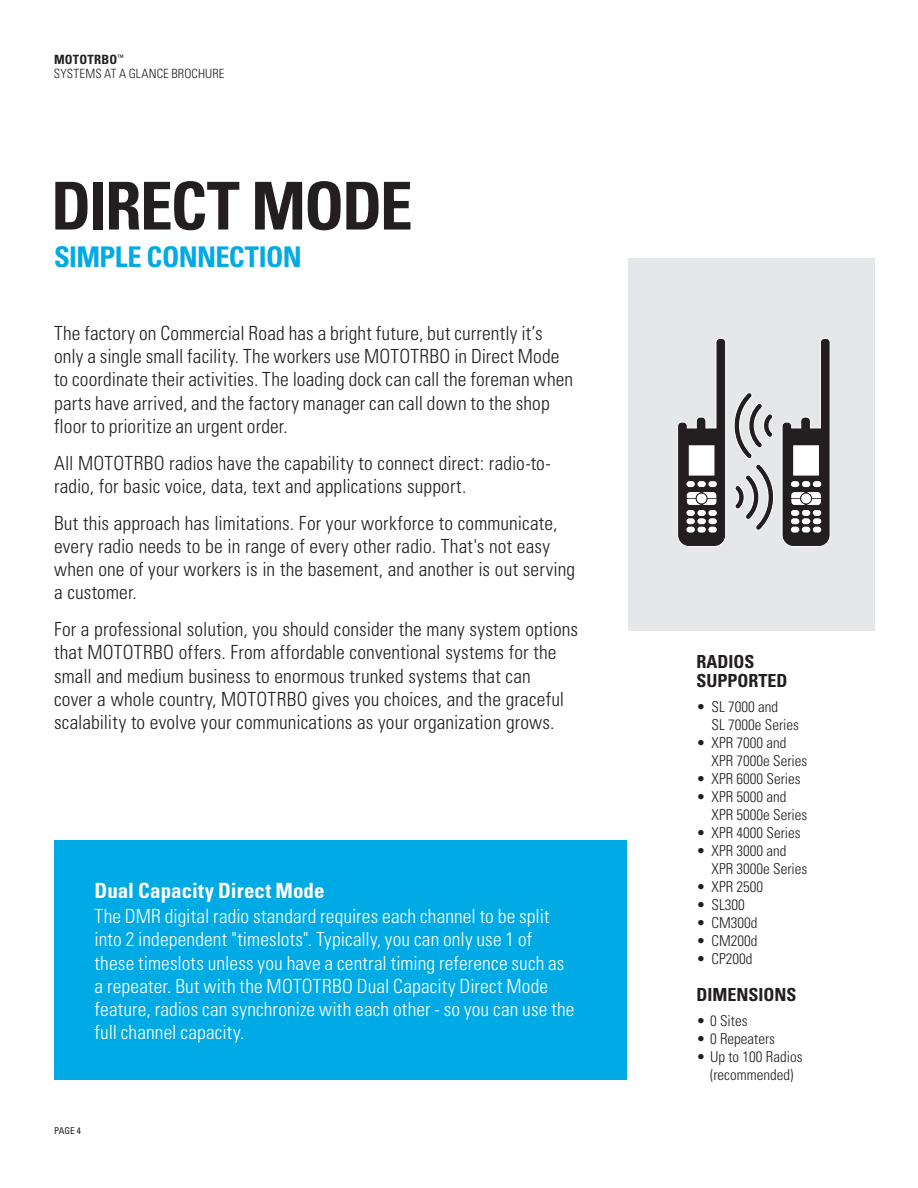
<style>
.page{position:relative;width:918px;height:1188px;background:#fff}
.page>*{position:absolute;margin:0;border:0;box-sizing:border-box;transform-origin:0 0}
.t1{font:700 condensed 66px "Univers";letter-spacing:-.035em;color:#231f20}
.t2{font:700 condensed 28.5px "Univers";letter-spacing:-.025em;color:#00aae4}
.t3{font:700 condensed 21px "Univers";letter-spacing:.005em;color:#fff}
.t4{font:300 condensed 19.5px/23.2px "Univers";letter-spacing:.01em;color:#231f20}
.t5{font:300 condensed 19.5px/23.2px "Univers";letter-spacing:.01em;color:#fff}
.t6{font:700 condensed 18px/19.5px "Univers";color:#231f20}
.t7{font:300 condensed 15px/18px "Univers";color:#231f20}
.t8{font:300 condensed 12.75px/14.2px "Univers";letter-spacing:.01em;color:#231f20}
.t9{font:condensed 9.3px "Univers";color:#231f20}
.s1{font-weight:700}
</style>
<div class="page">
<div style="left:628px;top:258px;width:247px;height:373px;background:#e6e7e9"></div>
<div style="left:54px;top:840px;width:572px;height:240px;background:#00aae4"></div>
<svg style="left:677px;top:338px;width:153px;height:209px"></svg>
<p class="t8" style="left:54px;top:53px;width:172px"><span class="s1">MOTOTRBO</span><sup>™<br></sup>SYSTEMS AT A GLANCE BROCHURE</p>
<h1 class="t1" style="left:51px;top:166px;width:363px">DIRECT MODE</h1>
<h2 class="t2" style="left:54px;top:240px;width:249px">SIMPLE CONNECTION</h2>
<p class="t4" style="left:54px;top:321px;width:521px">The factory on Commercial Road has a bright future, but currently it’s only a single small facility. The workers use MOTOTRBO in Direct Mode to coordinate their activities. The loading dock can call the foreman when parts have arrived, and the factory manager can call down to the shop floor to prioritize an urgent order.</p>
<p class="t4" style="left:54px;top:451px;width:498px">All MOTOTRBO radios have the capability to connect direct: radio-to&shy;radio, for basic voice, data, text and applications support.</p>
<p class="t4" style="left:54px;top:511px;width:523px">But this approach has limitations. For your workforce to communicate, every radio needs to be in range of every other radio. That's not easy when one of your workers is in the basement, and another is out serving a customer.</p>
<p class="t4" style="left:54px;top:618px;width:526px">For a professional solution, you should consider the many system options that MOTOTRBO offers. From affordable conventional systems for the small and medium business to enormous trunked systems that can<br>cover a whole country, MOTOTRBO gives you choices, and the graceful scalability to evolve your communications as your organization grows.</p>
<p class="t3" style="left:94px;top:877px;width:232px">Dual Capacity Direct Mode</p>
<p class="t5" style="left:94px;top:905px;width:482px">The DMR digital radio standard requires each channel to be split into 2 independent "timeslots". Typically, you can only use 1 of these timeslots unless you have a central timing reference such as a repeater. But with the MOTOTRBO Dual Capacity Direct Mode feature, radios can synchronize with each other - so you can use the full channel capacity.</p>
<p class="t9" style="left:54px;top:1125px;width:29px">PAGE 4</p>
<p class="t6" style="left:697px;top:652px;width:93px">RADIOS<br>SUPPORTED</p>
<p class="t7" style="left:712px;top:698px;width:89px;text-indent:-15px">• SL 7000 and<br>SL 7000e Series</p>
<p class="t7" style="left:712px;top:734px;width:97px;text-indent:-15px">• XPR 7000 and<br>XPR 7000e Series</p>
<p class="t7" style="left:697px;top:770px;width:106px">• XPR 6000 Series</p>
<p class="t7" style="left:712px;top:788px;width:97px;text-indent:-15px">• XPR 5000 and<br>XPR 5000e Series</p>
<p class="t7" style="left:697px;top:824px;width:106px">• XPR 4000 Series</p>
<p class="t7" style="left:712px;top:842px;width:97px;text-indent:-15px">• XPR 3000 and<br>XPR 3000e Series</p>
<p class="t7" style="left:697px;top:878px;width:68px">• XPR 2500</p>
<p class="t7" style="left:697px;top:896px;width:50px">• SL300</p>
<p class="t7" style="left:697px;top:914px;width:62px">• CM300d</p>
<p class="t7" style="left:697px;top:932px;width:62px">• CM200d</p>
<p class="t7" style="left:697px;top:950px;width:57px">• CP200d</p>
<p class="t6" style="left:697px;top:985px;width:102px">DIMENSIONS</p>
<p class="t7" style="left:697px;top:1012px;width:52px">• 0 Sites</p>
<p class="t7" style="left:697px;top:1030px;width:80px">• 0 Repeaters</p>
<p class="t7" style="left:697px;top:1048px;width:107px;text-align:center">• Up to 100 Radios (recommended)</p>
</div>
